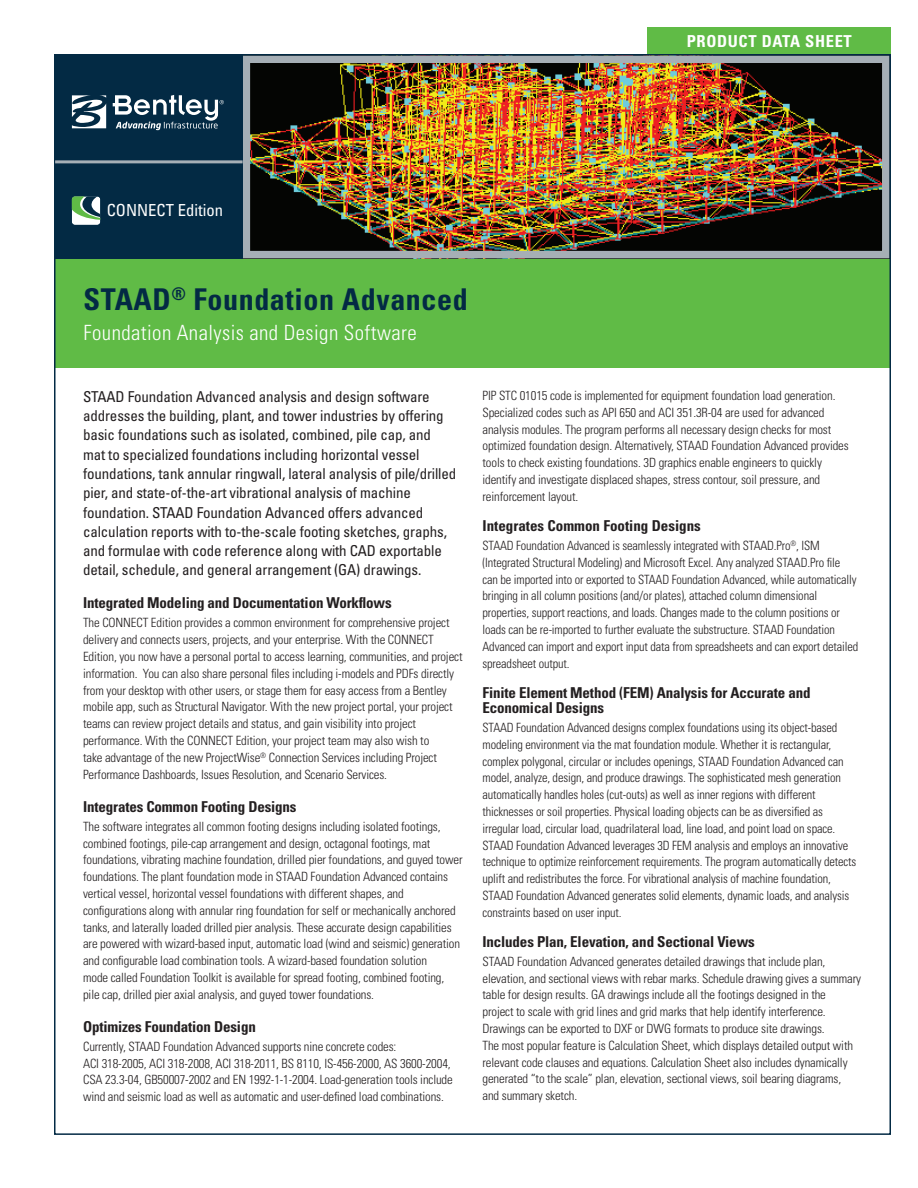
<style>
.page{position:relative;width:918px;height:1188px;background:#fff}
.page>*{position:absolute;margin:0;border:0;box-sizing:border-box;transform-origin:0 0}
.t1{font:700 condensed 30px "Univers";letter-spacing:.02em;color:#032a44}
.t2{font:300 condensed 21px "Univers";letter-spacing:.02em;color:#fff}
.t3{font:condensed 16.65px "Univers";color:#fff}
.t4{font:700 condensed 16.5px "Univers";letter-spacing:.04em;color:#fff}
.t5{font:condensed 15px/19.2px "Univers";letter-spacing:-.01em;color:#231f20}
.t6{font:700 condensed 15px/15px "Univers";letter-spacing:-.01em;color:#231f20}
.t7{font:300 condensed 12.75px/16.8px "Univers";letter-spacing:-.01em;color:#231f20}
</style>
<div class="page">
<div style="left:648px;top:27px;width:243px;height:27px;background:#60bb46"></div>
<div style="left:55px;top:258px;width:836px;height:110px;background:#60bb46"></div>
<img style="left:252px;top:65px;width:629px;height:184px">
<div style="left:243px;top:56px;width:647px;height:202px;border:8px solid #a6afb6"></div>
<div style="left:55px;top:55px;width:188px;height:105px;background:#032a44"></div>
<div style="left:55px;top:161px;width:188px;height:97px;background:#032a44"></div>
<hr style="left:55px;top:160px;width:188px;height:3px;background:#a6afb6">
<svg style="left:72px;top:196px;width:28px;height:29px"></svg>
<svg style="left:72px;top:95px;width:34px;height:33px"></svg>
<svg style="left:113px;top:95px;width:111px;height:35px"></svg>
<p class="t4" style="left:687px;top:31px;width:167px">PRODUCT DATA SHEET</p>
<h3 class="t3" style="left:107px;top:200px;width:118px">CONNECT Edition</h3>
<h1 class="t1" style="left:84px;top:281px;width:386px">STAAD<sup>®</sup> Foundation Advanced</h1>
<h2 class="t2" style="left:84px;top:320px;width:335px">Foundation Analysis and Design Software</h2>
<p class="t5" style="left:83px;top:387px;width:375px">STAAD Foundation Advanced analysis and design software addresses the building, plant, and tower industries by offering basic foundations such as isolated, combined, pile cap, and mat to specialized foundations including horizontal vessel foundations, tank annular ringwall, lateral analysis of pile/drilled pier, and state-of-the-art vibrational analysis of machine foundation. STAAD Foundation Advanced offers advanced calculation reports with to-the-scale footing sketches, graphs, and formulae with code reference along with CAD exportable detail, schedule, and general arrangement (GA) drawings.</p>
<p class="t6" style="left:83px;top:596px;width:310px">Integrated Modeling and Documentation Workflows</p>
<p class="t7" style="left:83px;top:615px;width:381px">The CONNECT Edition provides a common environment for comprehensive project delivery and connects users, projects, and your enterprise. With the CONNECT Edition, you now have a personal portal to access learning, communities, and project information. You can also share personal files including i-models and PDFs directly from your desktop with other users, or stage them for easy access from a Bentley mobile app, such as Structural Navigator. With the new project portal, your project teams can review project details and status, and gain visibility into project performance. With the CONNECT Edition, your project team may also wish to<br>take advantage of the new ProjectWise<sup>®</sup> Connection Services including Project Performance Dashboards, Issues Resolution, and Scenario Services.</p>
<p class="t6" style="left:83px;top:799px;width:215px">Integrates Common Footing Designs</p>
<p class="t7" style="left:83px;top:818px;width:381px">The software integrates all common footing designs including isolated footings, combined footings, pile-cap arrangement and design, octagonal footings, mat foundations, vibrating machine foundation, drilled pier foundations, and guyed tower foundations. The plant foundation mode in STAAD Foundation Advanced contains vertical vessel, horizontal vessel foundations with different shapes, and configurations along with annular ring foundation for self or mechanically anchored tanks, and laterally loaded drilled pier analysis. These accurate design capabilities are powered with wizard-based input, automatic load (wind and seismic) generation and configurable load combination tools. A wizard-based foundation solution<br>mode called Foundation Toolkit is available for spread footing, combined footing, pile cap, drilled pier axial analysis, and guyed tower foundations.</p>
<p class="t6" style="left:83px;top:1019px;width:174px">Optimizes Foundation Design</p>
<p class="t7" style="left:83px;top:1038px;width:371px">Currently, STAAD Foundation Advanced supports nine concrete codes:<br>ACI 318-2005, ACI 318-2008, ACI 318-2011, BS 8110, IS-456-2000, AS 3600-2004, CSA 23.3-04, GB50007-2002 and EN 1992-1-1-2004. Load-generation tools include wind and seismic load as well as automatic and user-defined load combinations.</p>
<p class="t7" style="left:483px;top:387px;width:368px">PIP STC 01015 code is implemented for equipment foundation load generation.<br>Specialized codes such as API 650 and ACI 351.3R-04 are used for advanced analysis modules. The program performs all necessary design checks for most optimized foundation design. Alternatively, STAAD Foundation Advanced provides tools to check existing foundations. 3D graphics enable engineers to quickly identify and investigate displaced shapes, stress contour, soil pressure, and reinforcement layout.</p>
<p class="t6" style="left:483px;top:518px;width:220px">Integrates Common Footing Designs</p>
<p class="t7" style="left:483px;top:537px;width:377px">STAAD Foundation Advanced is seamlessly integrated with STAAD.Pro<sup>®</sup>, ISM (Integrated Structural Modeling) and Microsoft Excel. Any analyzed STAAD.Pro file can be imported into or exported to STAAD Foundation Advanced, while automatically bringing in all column positions (and/or plates), attached column dimensional properties, support reactions, and loads. Changes made to the column positions or loads can be re-imported to further evaluate the substructure. STAAD Foundation Advanced can import and export input data from spreadsheets and can export detailed spreadsheet output.</p>
<p class="t6" style="left:483px;top:685px;width:329px">Finite Element Method (FEM) Analysis for Accurate and<br>Economical Designs</p>
<p class="t7" style="left:483px;top:719px;width:375px">STAAD Foundation Advanced designs complex foundations using its object-based modeling environment via the mat foundation module. Whether it is rectangular, complex polygonal, circular or includes openings, STAAD Foundation Advanced can model, analyze, design, and produce drawings. The sophisticated mesh generation automatically handles holes (cut-outs) as well as inner regions with different thicknesses or soil properties. Physical loading objects can be as diversified as irregular load, circular load, quadrilateral load, line load, and point load on space.<br>STAAD Foundation Advanced leverages 3D FEM analysis and employs an innovative technique to optimize reinforcement requirements. The program automatically detects uplift and redistributes the force. For vibrational analysis of machine foundation, STAAD Foundation Advanced generates solid elements, dynamic loads, and analysis constraints based on user input.</p>
<p class="t6" style="left:483px;top:934px;width:274px">Includes Plan, Elevation, and Sectional Views</p>
<p class="t7" style="left:483px;top:953px;width:380px">STAAD Foundation Advanced generates detailed drawings that include plan, elevation, and sectional views with rebar marks. Schedule drawing gives a summary table for design results. GA drawings include all the footings designed in the<br>project to scale with grid lines and grid marks that help identify interference.<br>Drawings can be exported to DXF or DWG formats to produce site drawings.<br>The most popular feature is Calculation Sheet, which displays detailed output with relevant code clauses and equations. Calculation Sheet also includes dynamically generated “to the scale” plan, elevation, sectional views, soil bearing diagrams, and summary sketch.</p>
</div>
